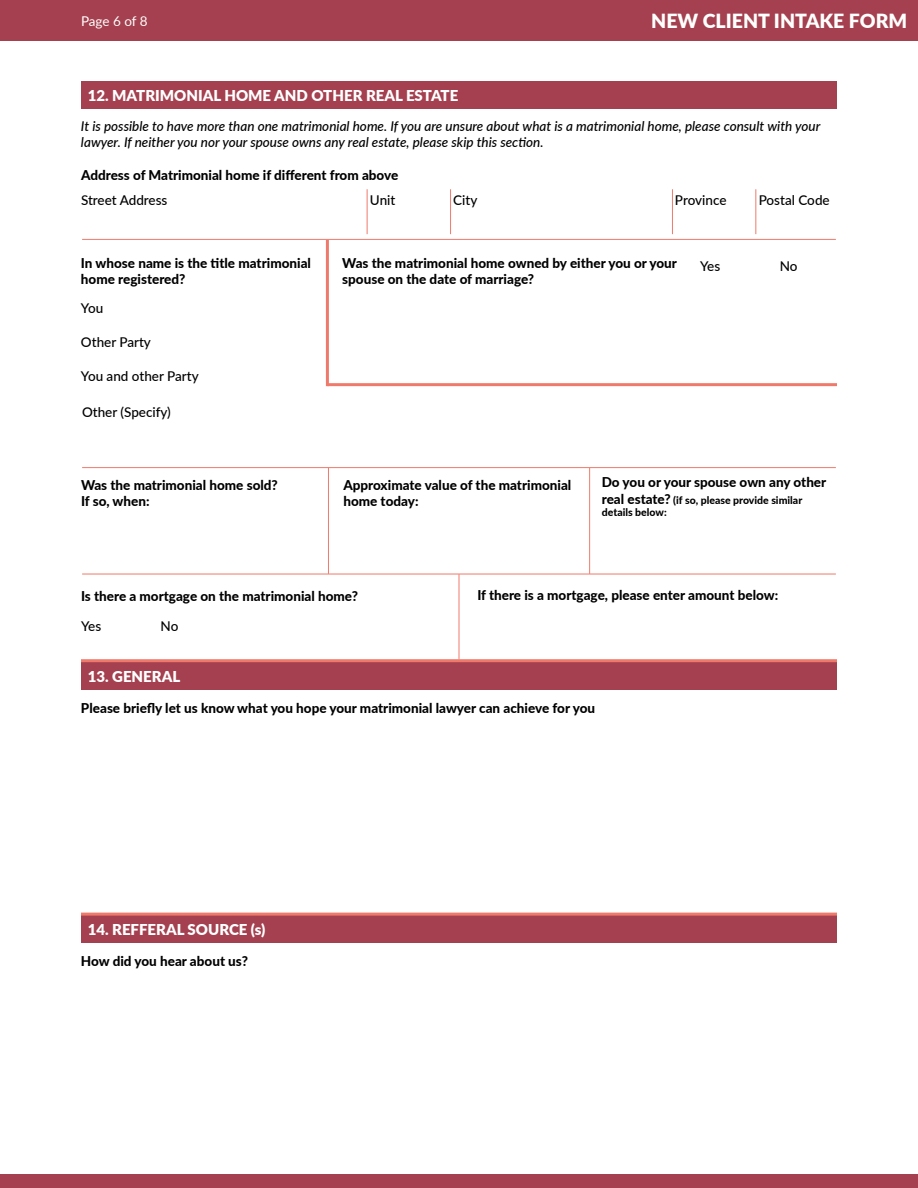
<style>
.page{position:relative;width:918px;height:1188px;background:#fff}
.page>*{position:absolute;margin:0;border:0;box-sizing:border-box;transform-origin:0 0}
.t1{font:900 19.5px "Lato";color:#fffffd}
.t2{font:900 15px "Lato";color:#fff}
.t3{font:800 13.5px/16.2px "Lato";color:#000}
.t4{font:italic 500 13.5px/16.2px "Lato";color:#000}
.t5{font:500 13.5px "Lato";color:#000}
.t6{font:13.5px "Lato";letter-spacing:-.01em;color:#fffffd}
.t7{font:800 10.5px/12.6px "Lato";color:#000}
.s1{font-size:13.5px}
</style>
<div class="page">
<hr style="left:367px;top:189px;width:1px;height:45px;background:#ef7a6c">
<hr style="left:450px;top:189px;width:1px;height:45px;background:#ef7a6c">
<hr style="left:672px;top:189px;width:1px;height:45px;background:#ef7a6c">
<hr style="left:755px;top:189px;width:1px;height:45px;background:#ef7a6c">
<hr style="left:328px;top:468px;width:1px;height:106px;background:#ef7a6c">
<hr style="left:459px;top:574px;width:1px;height:85px;background:#ef7a6c">
<hr style="left:589px;top:468px;width:1px;height:106px;background:#ef7a6c">
<div style="left:81px;top:81px;width:756px;height:27px;background:#a4404f"></div>
<div style="left:81px;top:662px;width:756px;height:28px;background:#a4404f"></div>
<div style="left:81px;top:916px;width:756px;height:27px;background:#a4404f"></div>
<hr style="left:327px;top:383px;width:510px;height:3px;background:#ef7a6c">
<hr style="left:326px;top:240px;width:3px;height:146px;background:#ef7a6c">
<hr style="left:82px;top:239px;width:754px;height:1px;background:#ef7a6c">
<hr style="left:82px;top:467px;width:754px;height:1px;background:#ef7a6c">
<hr style="left:82px;top:574px;width:754px;height:1px;background:#ef7a6c">
<hr style="left:81px;top:659px;width:756px;height:3px;background:#ef7a6c">
<hr style="left:81px;top:913px;width:756px;height:3px;background:#ef7a6c">
<div style="left:0;top:0;width:918px;height:40px;background:#a4404f"></div>
<div style="left:0;top:1174px;width:918px;height:14px;background:#a4404f"></div>
<p class="t6" style="left:81px;top:11px;width:68px">Page 6 of 8</p>
<h1 class="t1" style="left:651px;top:6px;width:258px">NEW CLIENT INTAKE FORM</h1>
<p class="t2" style="left:88px;top:84px;width:372px">12. MATRIMONIAL HOME AND OTHER REAL ESTATE</p>
<p class="t4" style="left:81px;top:117px;width:741px">It is possible to have more than one matrimonial home. If you are unsure about what is a matrimonial home, please consult with your lawyer. If neither you nor your spouse owns any real estate, please skip this section.</p>
<p class="t3" style="left:81px;top:167px;width:319px">Address of Matrimonial home if different from above</p>
<p class="t5" style="left:81px;top:191px;width:88px">Street Address</p>
<p class="t5" style="left:370px;top:191px;width:27px">Unit</p>
<p class="t5" style="left:453px;top:191px;width:26px">City</p>
<p class="t5" style="left:675px;top:191px;width:53px">Province</p>
<p class="t5" style="left:759px;top:191px;width:72px">Postal Code</p>
<p class="t3" style="left:81px;top:254px;width:232px">In whose name is the title matrimonial home registered?</p>
<p class="t3" style="left:342px;top:254px;width:336px">Was the matrimonial home owned by either you or your spouse on the date of marriage?</p>
<p class="t5" style="left:81px;top:298px;width:24px">You</p>
<p class="t5" style="left:81px;top:332px;width:71px">Other Party</p>
<p class="t5" style="left:81px;top:366px;width:119px">You and other Party</p>
<p class="t5" style="left:82px;top:402px;width:90px">Other (Specify)</p>
<p class="t5" style="left:700px;top:256px;width:22px">Yes</p>
<p class="t5" style="left:780px;top:256px;width:19px">No</p>
<p class="t3" style="left:81px;top:476px;width:198px">Was the matrimonial home sold?<br>If so, when:</p>
<p class="t3" style="left:343px;top:476px;width:229px">Approximate value of the matrimonial home today:</p>
<p class="t3" style="left:602px;top:474px;width:226px">Do you or your spouse own any other</p>
<p class="t7" style="left:602px;top:493px;width:202px"><span class="s1">real estate?</span> (if so, please provide similar details below:</p>
<p class="t3" style="left:81px;top:587px;width:279px">Is there a mortgage on the matrimonial home?</p>
<p class="t5" style="left:81px;top:616px;width:22px">Yes</p>
<p class="t5" style="left:161px;top:616px;width:19px">No</p>
<p class="t2" style="left:88px;top:665px;width:94px">13. GENERAL</p>
<p class="t3" style="left:477px;top:587px;width:302px">If there is a mortgage, please enter amount below:</p>
<p class="t3" style="left:81px;top:699px;width:516px">Please briefly let us know what you hope your matrimonial lawyer can achieve for you</p>
<p class="t2" style="left:88px;top:919px;width:179px">14. REFFERAL SOURCE (s)</p>
<p class="t3" style="left:81px;top:953px;width:169px">How did you hear about us?</p>
</div>
